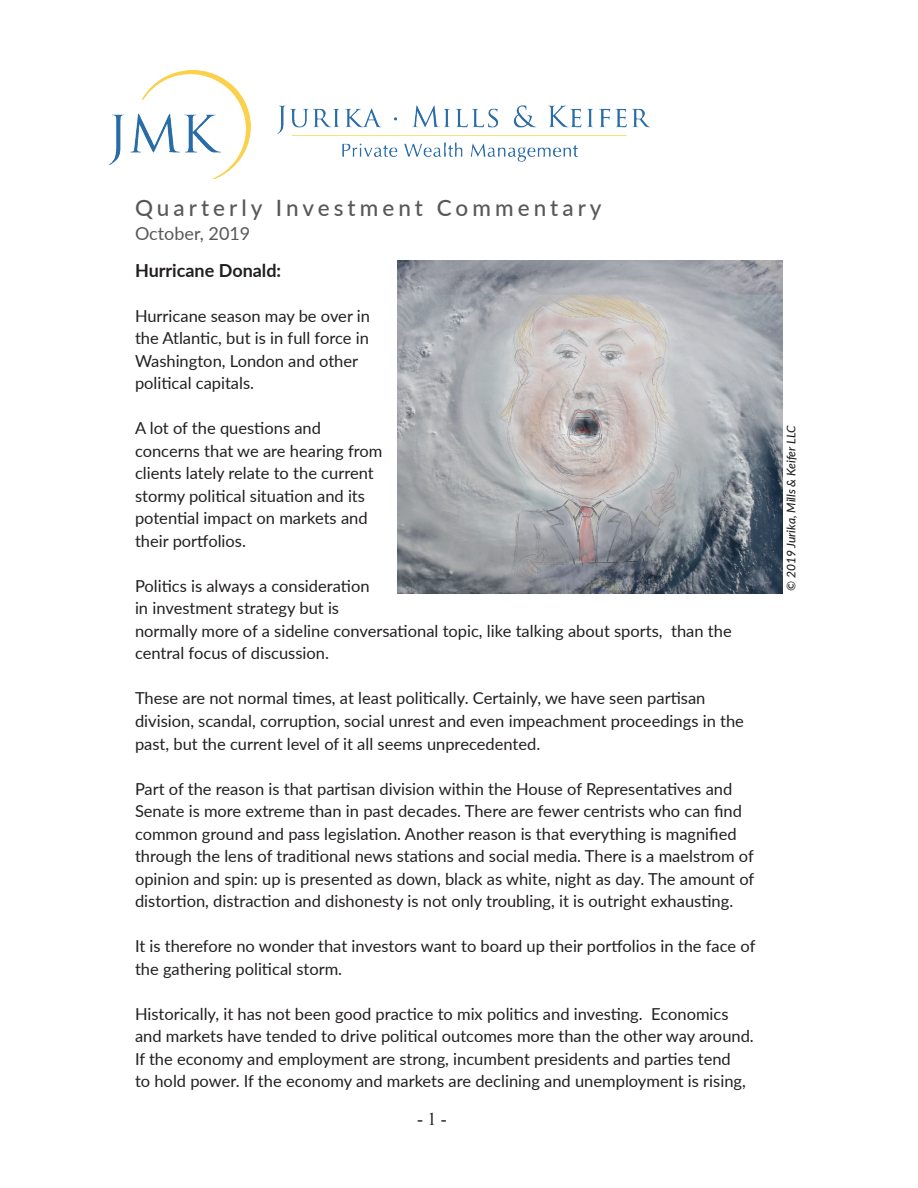
<style>
.page{position:relative;width:918px;height:1188px;background:#fff}
.page>*{position:absolute;margin:0;border:0;box-sizing:border-box;transform-origin:0 0}
.t1{font:500 22.5px "Lato";letter-spacing:.18em;color:#57585a}
.t2{font:700 18px "Lato";color:#231f20}
.t3{font:18px "Lato";color:#57585a}
.t4{font:18px "Times New Roman";color:#231f20}
.t5{font:16.5px/22.5px "Lato";color:#231f20}
.t6{font:italic 500 12px "Lato";color:#231f20}
</style>
<div class="page">
<img style="left:109px;top:71px;width:540px;height:107px">
<img style="left:398px;top:260px;width:385px;height:333px">
<h1 class="t1" style="left:135px;top:192px;width:468px">Quarterly Investment Commentary</h1>
<p class="t3" style="left:135px;top:221px;width:117px">October, 2019</p>
<p class="t2" style="left:135px;top:257px;width:148px">Hurricane Donald:</p>
<p class="t5" style="left:135px;top:304px;width:237px">Hurricane season may be over in the Atlantic, but is in full force in<br>Washington, London and other political capitals.</p>
<p class="t5" style="left:135px;top:417px;width:249px">A lot of the questions and concerns that we are hearing from clients lately relate to the current stormy political situation and its potential impact on markets and their portfolios.</p>
<p class="t5" style="left:135px;top:574px;width:598px">Politics is always a consideration<br>in investment strategy but is<br>normally more of a sideline conversational topic, like talking about sports, than the central focus of discussion.</p>
<p class="t5" style="left:135px;top:687px;width:610px">These are not normal times, at least politically. Certainly, we have seen partisan division, scandal, corruption, social unrest and even impeachment proceedings in the past, but the current level of it all seems unprecedented.</p>
<p class="t5" style="left:135px;top:777px;width:621px">Part of the reason is that partisan division within the House of Representatives and Senate is more extreme than in past decades. There are fewer centrists who can find common ground and pass legislation. Another reason is that everything is magnified through the lens of traditional news stations and social media. There is a maelstrom of opinion and spin: up is presented as down, black as white, night as day. The amount of distortion, distraction and dishonesty is not only troubling, it is outright exhausting.</p>
<p class="t5" style="left:135px;top:934px;width:622px">It is therefore no wonder that investors want to board up their portfolios in the face of the gathering political storm.</p>
<p class="t5" style="left:135px;top:1002px;width:620px">Historically, it has not been good practice to mix politics and investing. Economics and markets have tended to drive political outcomes more than the other way around.<br>If the economy and employment are strong, incumbent presidents and parties tend<br>to hold power. If the economy and markets are declining and unemployment is rising,</p>
<p class="t4" style="left:417px;top:1107px;width:31px">- 1 -</p>
<p class="t6" style="left:783px;top:591px;width:167px;rotate:-90deg">© 2019 Jurika, Mills &amp; Keifer LLC</p>
</div>
